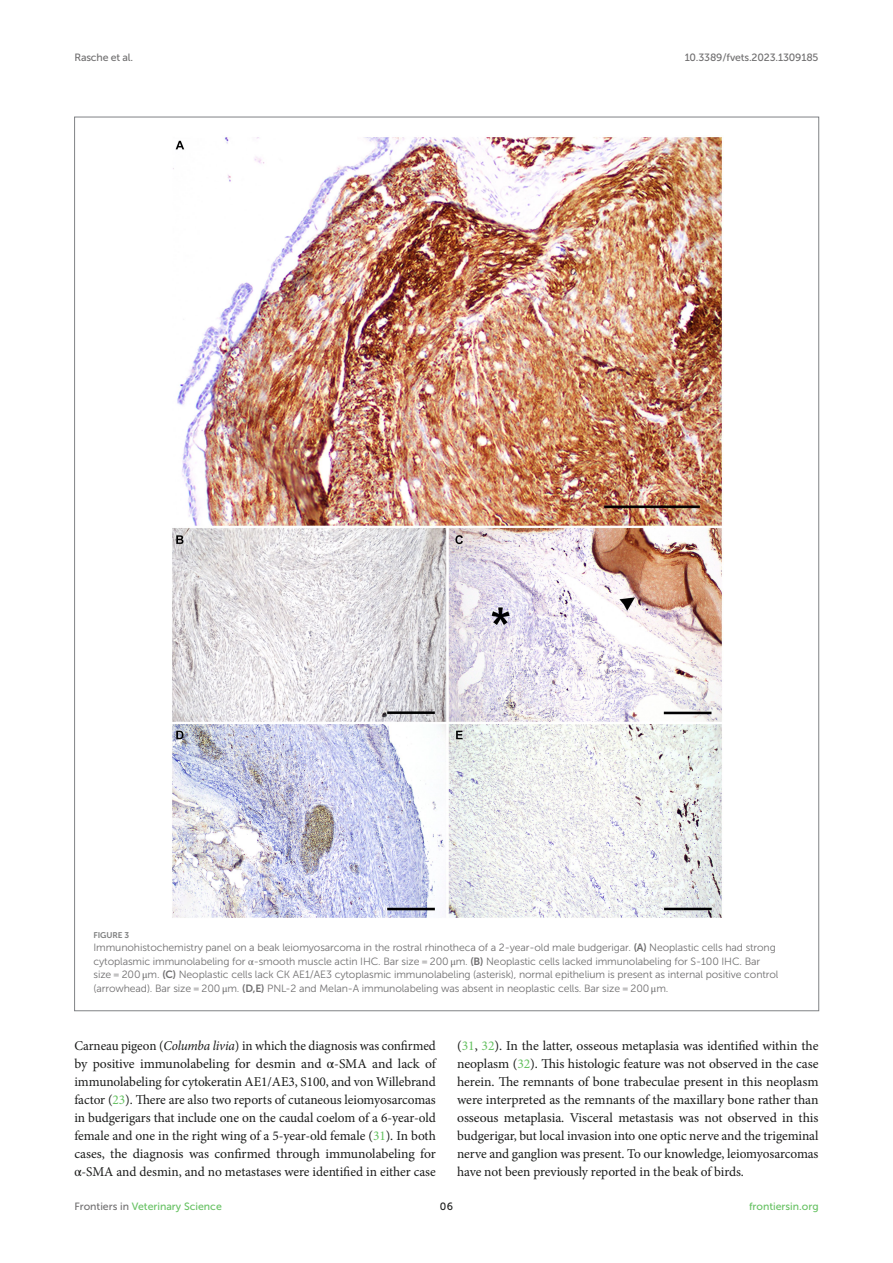
<style>
.page{position:relative;width:893px;height:1263px;background:#fff}
.page>*{position:absolute;margin:0;border:0;box-sizing:border-box;transform-origin:0 0}
.TEXT{font:13.5px/18px "Minion Pro";letter-spacing:-.005em;color:#1b1c1b;text-align:justify}
.FIG_LEG{font:10.5px/13.5px "Museo Sans 300";letter-spacing:-.01em;color:#706f70}
.t1{font:10.5px "Museo Sans 500";color:#65c161}
.t2{font:10.5px "Museo Sans 500";letter-spacing:-.015em;color:#706f70}
.t3{font:10.5px "Museo Sans 500";color:#1b1c1b}
.FIG_HD{font:8.25px "Museo Sans 700";letter-spacing:-.01em;color:#7e7f7f}
.s1{font-family:"Museo Sans 700"}
.s2{font-family:"STIX General"}
.s3{font-style:italic}
.s4{color:#65c161}
.s5{color:#706f70}
</style>
<div class="page">
<img style="left:172px;top:137px;width:551px;height:781px">
<p class="t2" style="left:74px;top:51px;width:60px">Rasche et al.</p>
<p class="t2" style="left:685px;top:51px;width:135px">10.3389/fvets.2023.1309185</p>
<p class="FIG_HD" style="left:94px;top:930px;width:37px">FIGURE 3</p>
<p class="FIG_LEG" style="left:94px;top:941px;width:686px">Immunohistochemistry panel on a beak leiomyosarcoma in the rostral rhinotheca of a 2-year-old male budgerigar. <span class="s1">(A)</span> Neoplastic cells had strong cytoplasmic immunolabeling for <span class="s2">α</span>-smooth muscle actin IHC. Bar size = 200 <span class="s2">μ</span>m. <span class="s1">(B)</span> Neoplastic cells lacked immunolabeling for S-100 IHC. Bar size = 200 <span class="s2">μ</span>m. <span class="s1">(C)</span> Neoplastic cells lack CK AE1/AE3 cytoplasmic immunolabeling (asterisk), normal epithelium is present as internal positive control (arrowhead). Bar size = 200 <span class="s2">μ</span>m. <span class="s1">(D,E)</span> PNL-2 and Melan-A immunolabeling was absent in neoplastic cells. Bar size = 200 <span class="s2">μ</span>m.</p>
<p class="TEXT" style="left:74px;top:1037px;width:363px">Carneau pigeon (<span class="s3">Columba livia</span>) in which the diagnosis was confirmed by positive immunolabeling for desmin and <span class="s2">α</span>-SMA and lack of immunolabeling for cytokeratin AE1/AE3, S100, and von Willebrand factor (<span class="s4">23</span>). There are also two reports of cutaneous leiomyosarcomas in budgerigars that include one on the caudal coelom of a 6-year-old female and one in the right wing of a 5-year-old female (<span class="s4">31</span>). In both cases, the diagnosis was confirmed through immunolabeling for <span class="s2">α</span>-SMA and desmin, and no metastases were identified in either case</p>
<p class="TEXT" style="left:457px;top:1037px;width:363px">(<span class="s4">31</span>, <span class="s4">32</span>). In the latter, osseous metaplasia was identified within the neoplasm (<span class="s4">32</span>). This histologic feature was not observed in the case herein. The remnants of bone trabeculae present in this neoplasm were interpreted as the remnants of the maxillary bone rather than osseous metaplasia. Visceral metastasis was not observed in this budgerigar, but local invasion into one optic nerve and the trigeminal nerve and ganglion was present. To our knowledge, leiomyosarcomas have not been previously reported in the beak of birds.</p>
<p class="t1" style="left:74px;top:1200px;width:149px"><span class="s5">Frontiers in</span> Veterinary Science</p>
<p class="t3" style="left:440px;top:1200px;width:15px">06</p>
<p class="t1" style="left:749px;top:1200px;width:71px">frontiersin.org</p>
</div>
